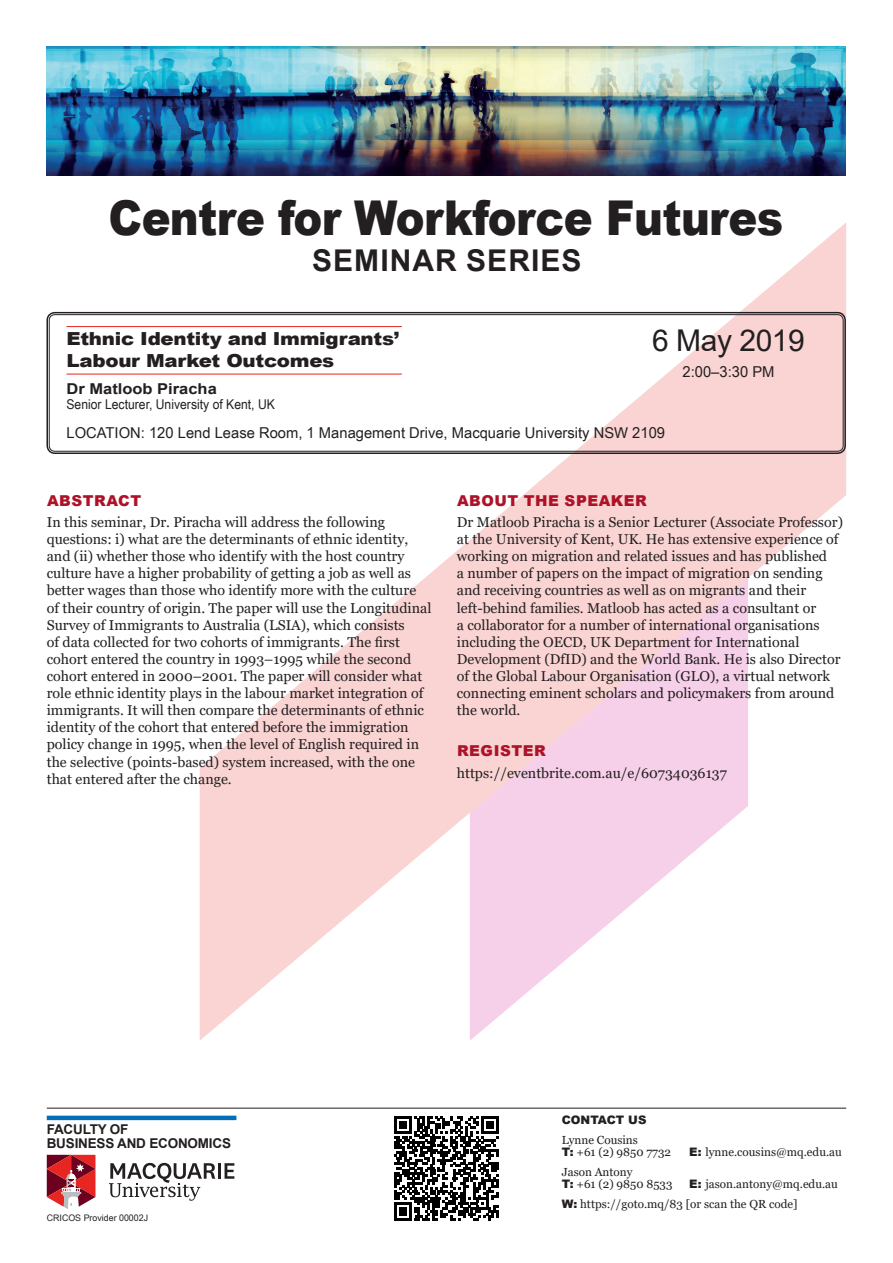
<style>
.page{position:relative;width:893px;height:1263px;background:#fff}
.page>*{position:absolute;margin:0;border:0;box-sizing:border-box;transform-origin:0 0}
.t1{font:900 48px "Arial";letter-spacing:-.015em;color:#231f20;scale:.9 1}
.t2{font:700 30px "Arial";letter-spacing:.035em;color:#231f20}
.t3{font:30px "Arial";letter-spacing:-.015em;color:#231f20}
.t4{font:900 18px/22.5px "Arial";letter-spacing:-.015em;color:#231f20;scale:1.1 1}
.t5{font:15px "Arial Narrow";color:#231f20;scale:1.2 1}
.t6{font:900 15px "Arial";letter-spacing:.035em;color:#ae1229}
.t7{font:700 15px "Arial";color:#231f20;scale:1.1 1}
.t8{font:14.25px/17.1px "Georgia";color:#231f20}
.t9{font:13.5px "Arial Narrow";color:#231f20;scale:1.1 1}
.t10{font:700 13.5px/13.5px "Arial";letter-spacing:-.015em;color:#231f20}
.t11{font:11.7px/11.7px "Georgia";color:#231f20}
.t12{font:900 11.7px "Arial";color:#231f20}
.t13{font:9px "Arial Narrow";color:#231f20;scale:1.2 1}
.s1{font-family:"Arial";font-weight:900}
</style>
<div class="page">
<svg style="left:200px;top:223px;width:646px;height:818px"></svg>
<img style="left:46px;top:47px;width:800px;height:128px">
<hr style="left:47px;top:1108px;width:799px;height:1px;background:#231f20">
<hr style="left:218px;top:1163px;width:3px;height:16px;background:#231f20">
<svg style="left:225px;top:1163px;width:9px;height:16px"></svg>
<svg style="left:109px;top:1163px;width:107px;height:38px"></svg>
<svg style="left:47px;top:1155px;width:48px;height:54px"></svg>
<svg style="left:394px;top:1116px;width:105px;height:104px"></svg>
<hr style="left:47px;top:1116px;width:189px;height:4px;background:#006fba">
<hr style="left:66px;top:326px;width:336px;height:1px;background:#e72621">
<hr style="left:66px;top:374px;width:336px;height:1px;background:#e72621">
<div style="left:46px;top:312px;width:800px;height:142px;border:2px solid #231f20;border-radius:8px"></div>
<div style="left:49px;top:314px;width:794px;height:137px;border:1px solid #231f20;border-radius:6px"></div>
<h1 class="t1" style="left:109px;top:183px;width:751px">Centre for Workforce Futures</h1>
<h2 class="t2" style="left:312px;top:239px;width:271px">SEMINAR SERIES</h2>
<p class="t4" style="left:66px;top:327px;width:304px">Ethnic Identity and Immigrants’<br>Labour Market Outcomes</p>
<p class="t7" style="left:66px;top:378px;width:138px">Dr Matloob Piracha</p>
<p class="t9" style="left:66px;top:394px;width:191px">Senior Lecturer, University of Kent, UK</p>
<h2 class="t3" style="left:652px;top:319px;width:154px">6 May 2019</h2>
<p class="t5" style="left:683px;top:361px;width:78px">2:00–3:30 PM</p>
<p class="t5" style="left:66px;top:421px;width:500px">LOCATION: 120 Lend Lease Room, 1 Management Drive, Macquarie University NSW 2109</p>
<p class="t6" style="left:47px;top:489px;width:96px">ABSTRACT</p>
<p class="t8" style="left:47px;top:514px;width:386px">In this seminar, Dr. Piracha will address the following questions: i) what are the determinants of ethnic identity, and (ii) whether those who identify with the host country culture have a higher probability of getting a job as well as better wages than those who identify more with the culture of their country of origin. The paper will use the Longitudinal Survey of Immigrants to Australia (LSIA), which consists<br>of data collected for two cohorts of immigrants. The first cohort entered the country in 1993–1995 while the second cohort entered in 2000–2001. The paper will consider what role ethnic identity plays in the labour market integration of immigrants. It will then compare the determinants of ethnic identity of the cohort that entered before the immigration policy change in 1995, when the level of English required in the selective (points-based) system increased, with the one that entered after the change.</p>
<p class="t6" style="left:457px;top:489px;width:191px">ABOUT THE SPEAKER</p>
<p class="t8" style="left:457px;top:514px;width:388px">Dr Matloob Piracha is a Senior Lecturer (Associate Professor) at the University of Kent, UK. He has extensive experience of working on migration and related issues and has published<br>a number of papers on the impact of migration on sending and receiving countries as well as on migrants and their left-behind families. Matloob has acted as a consultant or<br>a collaborator for a number of international organisations including the OECD, UK Department for International Development (DfID) and the World Bank. He is also Director of the Global Labour Organisation (GLO), a virtual network connecting eminent scholars and policymakers from around the world.</p>
<p class="t6" style="left:457px;top:740px;width:90px">REGISTER</p>
<p class="t8" style="left:457px;top:764px;width:271px">https://eventbrite.com.au/e/60734036137</p>
<p class="t10" style="left:47px;top:1123px;width:186px">FACULTY OF<br>BUSINESS AND ECONOMICS</p>
<p class="t13" style="left:47px;top:1211px;width:86px">CRICOS Provider 00002J</p>
<p class="t12" style="left:562px;top:1111px;width:86px">CONTACT US</p>
<p class="t11" style="left:562px;top:1135px;width:111px">Lynne Cousins<br><span class="s1">T:</span> +61 (2) 9850 7732</p>
<p class="t11" style="left:689px;top:1146px;width:154px"><span class="s1">E:</span> lynne.cousins@mq.edu.au</p>
<p class="t11" style="left:562px;top:1167px;width:112px">Jason Antony<br><span class="s1">T:</span> +61 (2) 9850 8533</p>
<p class="t11" style="left:562px;top:1174px;width:278px;line-height:20.2px;text-indent:128px"><span class="s1">E:</span> jason.antony@mq.edu.au<br><span class="s1">W:</span> https://goto.mq/83 [or scan the QR code]</p>
</div>
